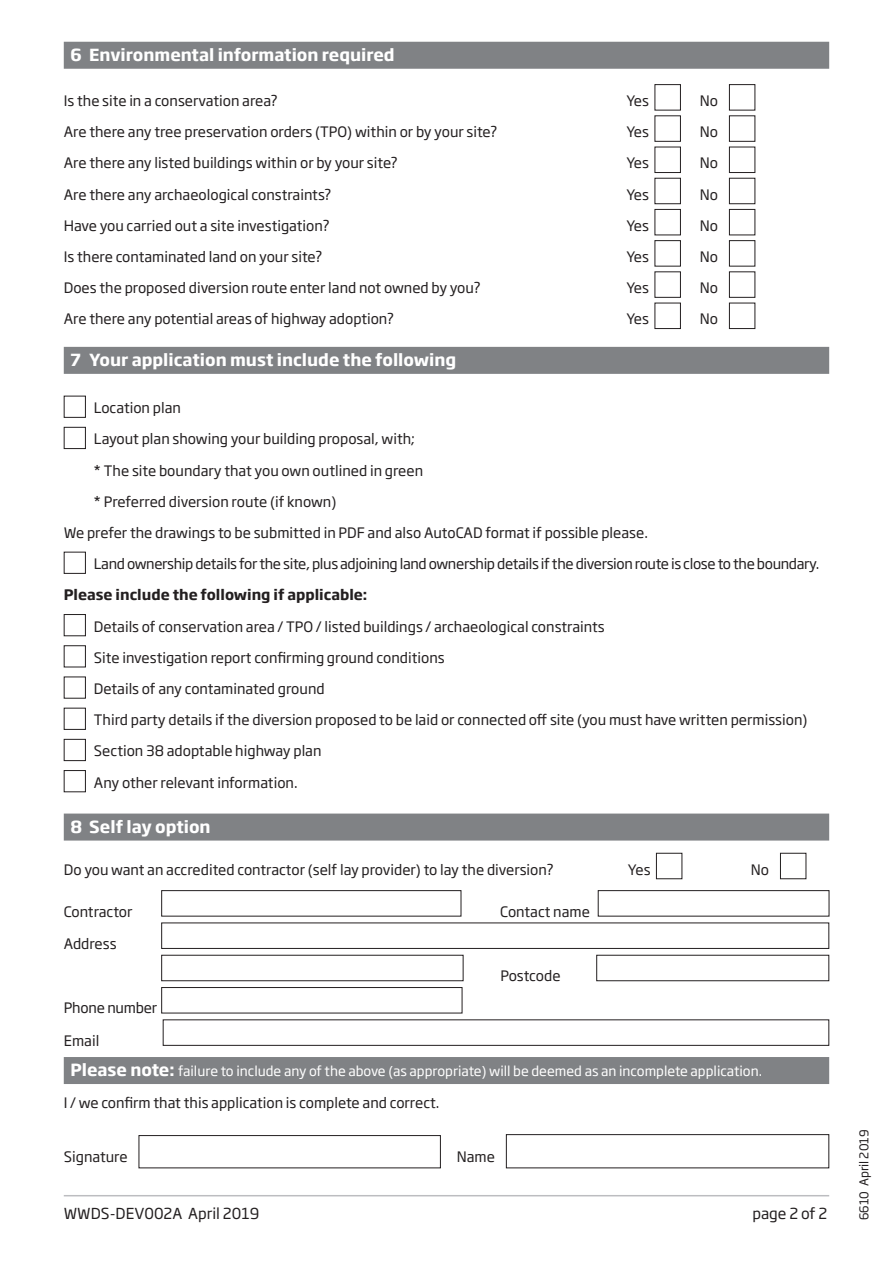
<style>
.page{position:relative;width:893px;height:1263px;background:#fff}
.page>*{position:absolute;margin:0;border:0;box-sizing:border-box;transform-origin:0 0}
.t1{font:700 16.5px "Soho Gothic Pro";color:#fff}
.t2{font:15px "Soho Gothic Pro";color:#231f20}
.t3{font:14.25px/31.2px "Soho Gothic Pro";color:#231f20}
.t4{font:14.25px "Soho Gothic Pro";letter-spacing:-.025em;color:#231f20}
.t5{font:700 14.25px "Soho Gothic Pro";color:#231f20}
.t6{font:13.5px "Soho Gothic Pro";color:#fff}
.t7{font:12px "Soho Gothic Pro";color:#231f20}
.s1{font-weight:700;font-size:16.5px}
</style>
<div class="page">
<hr style="left:64px;top:1195px;width:765px;height:1px;background:#bcbdc0">
<div style="left:64px;top:42px;width:765px;height:27px;background:#808285"></div>
<div style="left:64px;top:1057px;width:765px;height:27px;background:#808285"></div>
<div style="left:64px;top:347px;width:765px;height:27px;background:#808285"></div>
<div style="left:64px;top:813px;width:765px;height:27px;background:#808285"></div>
<div style="left:654px;top:84px;width:27px;height:26px;border:1px solid #231f20"></div>
<div style="left:729px;top:84px;width:26px;height:26px;border:1px solid #231f20"></div>
<div style="left:654px;top:115px;width:27px;height:27px;border:1px solid #231f20"></div>
<div style="left:729px;top:115px;width:26px;height:27px;border:1px solid #231f20"></div>
<div style="left:654px;top:147px;width:27px;height:26px;border:1px solid #231f20"></div>
<div style="left:729px;top:147px;width:26px;height:26px;border:1px solid #231f20"></div>
<div style="left:654px;top:178px;width:27px;height:26px;border:1px solid #231f20"></div>
<div style="left:729px;top:178px;width:26px;height:26px;border:1px solid #231f20"></div>
<div style="left:654px;top:209px;width:27px;height:26px;border:1px solid #231f20"></div>
<div style="left:729px;top:209px;width:26px;height:26px;border:1px solid #231f20"></div>
<div style="left:654px;top:240px;width:27px;height:26px;border:1px solid #231f20"></div>
<div style="left:729px;top:240px;width:26px;height:26px;border:1px solid #231f20"></div>
<div style="left:654px;top:271px;width:27px;height:27px;border:1px solid #231f20"></div>
<div style="left:729px;top:271px;width:26px;height:27px;border:1px solid #231f20"></div>
<div style="left:654px;top:303px;width:27px;height:26px;border:1px solid #231f20"></div>
<div style="left:729px;top:303px;width:26px;height:26px;border:1px solid #231f20"></div>
<div style="left:64px;top:396px;width:22px;height:22px;border:1px solid #231f20"></div>
<div style="left:64px;top:427px;width:22px;height:22px;border:1px solid #231f20"></div>
<div style="left:64px;top:552px;width:22px;height:22px;border:1px solid #231f20"></div>
<div style="left:64px;top:614px;width:22px;height:22px;border:1px solid #231f20"></div>
<div style="left:64px;top:645px;width:22px;height:22px;border:1px solid #231f20"></div>
<div style="left:64px;top:708px;width:22px;height:22px;border:1px solid #231f20"></div>
<div style="left:64px;top:739px;width:22px;height:22px;border:1px solid #231f20"></div>
<div style="left:64px;top:770px;width:22px;height:22px;border:1px solid #231f20"></div>
<div style="left:656px;top:853px;width:26px;height:26px;border:1px solid #231f20"></div>
<div style="left:780px;top:853px;width:26px;height:26px;border:1px solid #231f20"></div>
<div style="left:161px;top:890px;width:300px;height:26px;border:1px solid #231f20"></div>
<div style="left:598px;top:890px;width:231px;height:26px;border:1px solid #231f20"></div>
<div style="left:161px;top:922px;width:668px;height:27px;border:1px solid #231f20"></div>
<div style="left:161px;top:955px;width:302px;height:26px;border:1px solid #231f20"></div>
<div style="left:596px;top:955px;width:233px;height:26px;border:1px solid #231f20"></div>
<div style="left:161px;top:987px;width:301px;height:26px;border:1px solid #231f20"></div>
<div style="left:163px;top:1019px;width:666px;height:27px;border:1px solid #231f20"></div>
<div style="left:139px;top:1135px;width:302px;height:33px;border:1px solid #231f20"></div>
<div style="left:506px;top:1134px;width:323px;height:34px;border:1px solid #231f20"></div>
<p class="t1" style="left:70px;top:42px;width:326px">6 Environmental information required</p>
<p class="t3" style="left:64px;top:84px;width:216px">Is the site in a conservation area?</p>
<p class="t3" style="left:626px;top:84px;width:24px">Yes</p>
<p class="t3" style="left:700px;top:84px;width:20px">No</p>
<p class="t3" style="left:64px;top:116px;width:435px">Are there any tree preservation orders (TPO) within or by your site?</p>
<p class="t3" style="left:626px;top:116px;width:24px">Yes</p>
<p class="t3" style="left:700px;top:116px;width:20px">No</p>
<p class="t3" style="left:64px;top:147px;width:336px">Are there any listed buildings within or by your site?</p>
<p class="t3" style="left:626px;top:147px;width:24px">Yes</p>
<p class="t3" style="left:700px;top:147px;width:20px">No</p>
<p class="t3" style="left:64px;top:178px;width:269px">Are there any archaeological constraints?</p>
<p class="t3" style="left:626px;top:178px;width:24px">Yes</p>
<p class="t3" style="left:700px;top:178px;width:20px">No</p>
<p class="t3" style="left:64px;top:209px;width:267px">Have you carried out a site investigation?</p>
<p class="t3" style="left:626px;top:209px;width:24px">Yes</p>
<p class="t3" style="left:700px;top:209px;width:20px">No</p>
<p class="t3" style="left:64px;top:240px;width:260px">Is there contaminated land on your site?</p>
<p class="t3" style="left:626px;top:240px;width:24px">Yes</p>
<p class="t3" style="left:700px;top:240px;width:20px">No</p>
<p class="t3" style="left:64px;top:272px;width:418px">Does the proposed diversion route enter land not owned by you?</p>
<p class="t3" style="left:626px;top:272px;width:24px">Yes</p>
<p class="t3" style="left:700px;top:272px;width:20px">No</p>
<p class="t3" style="left:64px;top:303px;width:332px">Are there any potential areas of highway adoption?</p>
<p class="t3" style="left:626px;top:303px;width:24px">Yes</p>
<p class="t3" style="left:700px;top:303px;width:20px">No</p>
<p class="t1" style="left:70px;top:347px;width:387px">7 Your application must include the following</p>
<p class="t3" style="left:94px;top:392px;width:89px">Location plan</p>
<p class="t3" style="left:94px;top:423px;width:323px">Layout plan showing your building proposal, with;</p>
<p class="t3" style="left:94px;top:454px;width:331px">* The site boundary that you own outlined in green</p>
<p class="t3" style="left:94px;top:485px;width:244px">* Preferred diversion route (if known)</p>
<p class="t3" style="left:64px;top:516px;width:586px">We prefer the drawings to be submitted in PDF and also AutoCAD format if possible please.</p>
<p class="t4" style="left:94px;top:553px;width:727px">Land ownership details for the site, plus adjoining land ownership details if the diversion route is close to the boundary.</p>
<p class="t5" style="left:64px;top:584px;width:305px">Please include the following if applicable:</p>
<p class="t3" style="left:94px;top:610px;width:715px">Details of conservation area / TPO / listed buildings / archaeological constraints<br>Site investigation report confirming ground conditions<br>Details of any contaminated ground<br>Third party details if the diversion proposed to be laid or connected off site (you must have written permission)<br>Section 38 adoptable highway plan<br>Any other relevant information.</p>
<p class="t1" style="left:70px;top:813px;width:142px">8 Self lay option</p>
<p class="t3" style="left:64px;top:853px;width:491px">Do you want an accredited contractor (self lay provider) to lay the diversion?</p>
<p class="t3" style="left:628px;top:853px;width:24px">Yes</p>
<p class="t3" style="left:751px;top:853px;width:20px">No</p>
<p class="t3" style="left:64px;top:895px;width:70px">Contractor</p>
<p class="t3" style="left:500px;top:895px;width:91px">Contact name</p>
<p class="t3" style="left:64px;top:927px;width:54px">Address</p>
<p class="t3" style="left:500px;top:959px;width:62px">Postcode</p>
<p class="t3" style="left:64px;top:992px;width:95px">Phone number</p>
<p class="t3" style="left:64px;top:1024px;width:37px">Email</p>
<p class="t6" style="left:70px;top:1061px;width:693px"><span class="s1">Please note:</span> failure to include any of the above (as appropriate) will be deemed as an incomplete application.</p>
<p class="t3" style="left:64px;top:1087px;width:377px">I / we confirm that this application is complete and correct.</p>
<p class="t3" style="left:64px;top:1140px;width:65px">Signature</p>
<p class="t3" style="left:457px;top:1140px;width:40px">Name</p>
<p class="t2" style="left:64px;top:1202px;width:197px">WWDS-DEV002A April 2019</p>
<p class="t2" style="left:752px;top:1202px;width:76px">page 2 of 2</p>
<p class="t7" style="left:855px;top:1220px;width:92px;rotate:-90deg">6610 April 2019</p>
</div>
